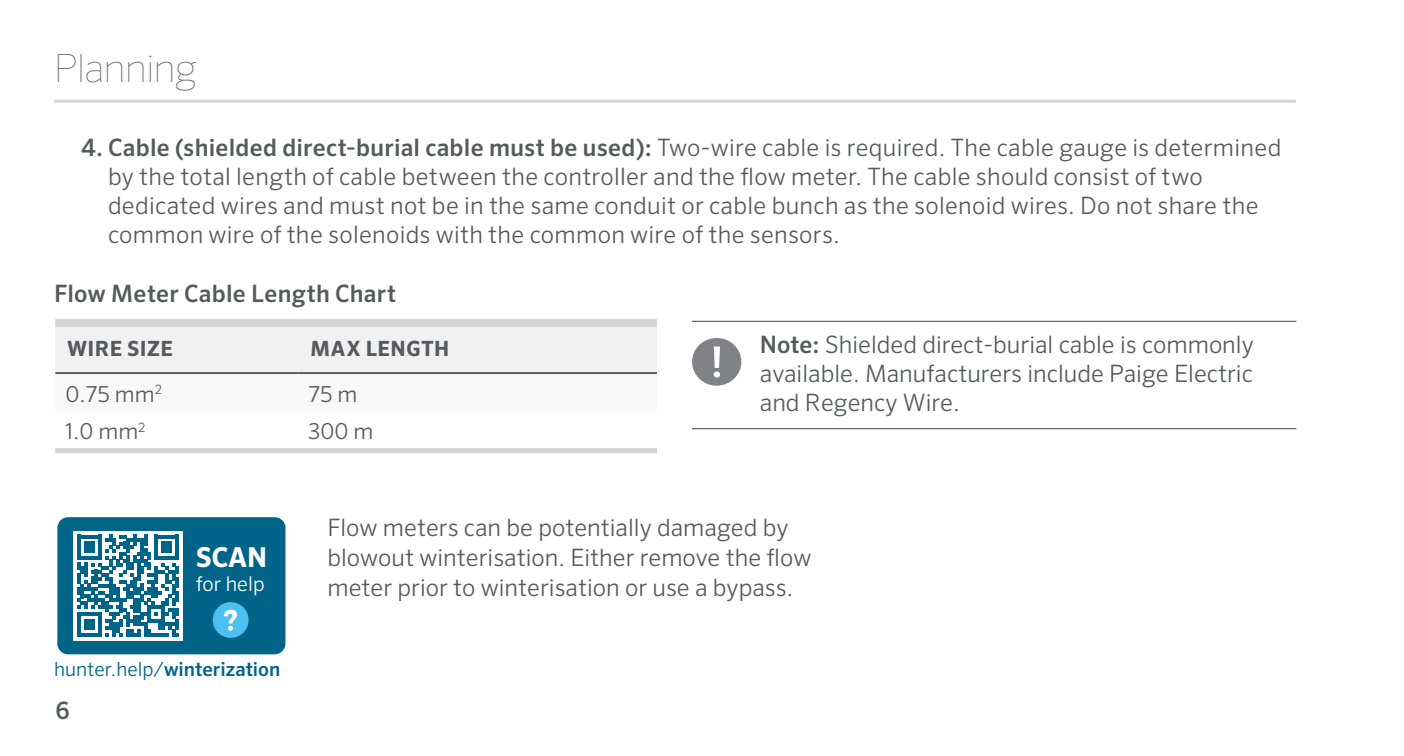
<style>
.page{position:relative;width:1404px;height:756px;background:#fff}
.page>*{position:absolute;margin:0;border:0;box-sizing:border-box;transform-origin:0 0}
.t1{font:100 39px "Sero Pro";letter-spacing:-.01em;color:#696a6d}
.t2{font:700 27.3px "Sero Pro";color:#fff}
.t3{font:300 24px/28.8px "Sero Pro";letter-spacing:.005em;color:#58595b}
.t4{font:500 24px "Sero Pro";letter-spacing:.01em;color:#58595b}
.t5{font:300 21.9px "Sero Pro";color:#58595b}
.t6{font:700 21px "Sero Pro";letter-spacing:.025em;color:#58595b}
.t7{font:300 20.4px "Sero Pro";color:#fff}
.t8{font:500 19.5px "Sero Pro";color:#006488}
.s1{font-weight:500}
.s2{font-weight:300}
</style>
<div class="page">
<hr style="left:54px;top:100px;width:1242px;height:3px;background:#d1d3d4">
<hr style="left:692px;top:321px;width:68px;height:1px;background:#414042">
<hr style="left:760px;top:321px;width:536px;height:1px;background:#414042">
<hr style="left:692px;top:428px;width:68px;height:1px;background:#414042">
<hr style="left:760px;top:428px;width:536px;height:1px;background:#414042">
<div style="left:692px;top:338px;width:49px;height:48px;background:#808285;border-radius:50%"></div>
<svg style="left:714px;top:347px;width:6px;height:31px"></svg>
<div style="left:55px;top:327px;width:602px;height:45px;background:#f1f1f2"></div>
<div style="left:55px;top:319px;width:243px;height:8px;background:#d1d3d4"></div>
<div style="left:298px;top:319px;width:359px;height:8px;background:#d1d3d4"></div>
<hr style="left:55px;top:372px;width:243px;height:2px;background:#58595b">
<hr style="left:298px;top:372px;width:359px;height:2px;background:#58595b">
<div style="left:55px;top:448px;width:243px;height:5px;background:#d1d3d4"></div>
<div style="left:298px;top:448px;width:359px;height:5px;background:#d1d3d4"></div>
<div style="left:57px;top:517px;width:228px;height:137px;background:#006488;border-radius:11px"></div>
<div style="left:213px;top:602px;width:36px;height:36px;background:#4cc0ef;border-radius:50%"></div>
<svg style="left:224px;top:610px;width:13px;height:21px"></svg>
<div style="left:73px;top:531px;width:110px;height:109px;background:#fff"></div>
<svg style="left:77px;top:535px;width:102px;height:102px"></svg>
<h1 class="t1" style="left:54px;top:45px;width:144px">Planning</h1>
<p class="t3" style="left:108px;top:133px;width:1175px;text-indent:-27px"><span class="s1">4. Cable (shielded direct-burial cable must be used):</span> Two-wire cable is required. The cable gauge is determined by the total length of cable between the controller and the flow meter. The cable should consist of two dedicated wires and must not be in the same conduit or cable bunch as the solenoid wires. Do not share the common wire of the solenoids with the common wire of the sensors.</p>
<p class="t4" style="left:54px;top:279px;width:343px">Flow Meter Cable Length Chart</p>
<p class="t6" style="left:67px;top:336px;width:107px">WIRE SIZE</p>
<p class="t6" style="left:310px;top:336px;width:141px">MAX LENGTH</p>
<p class="t5" style="left:65px;top:381px;width:98px">0.75 mm<sup>2</sup></p>
<p class="t5" style="left:308px;top:381px;width:51px">75 m</p>
<p class="t5" style="left:65px;top:418px;width:82px">1.0 mm<sup>2</sup></p>
<p class="t5" style="left:308px;top:418px;width:67px">300 m</p>
<p class="t3" style="left:760px;top:330px;width:495px;text-align:justify"><span class="s1">Note:</span> Shielded direct-burial cable is commonly available. Manufacturers include Paige Electric and Regency Wire.</p>
<p class="t2" style="left:196px;top:541px;width:73px">SCAN</p>
<p class="t7" style="left:196px;top:572px;width:70px">for help</p>
<p class="t8" style="left:54px;top:657px;width:228px"><span class="s2">hunter.help/</span>winterization</p>
<p class="t4" style="left:56px;top:696px;width:16px">6</p>
<p class="t3" style="left:328px;top:512px;width:485px;line-height:30px">Flow meters can be potentially damaged by blowout winterisation. Either remove the flow meter prior to winterisation or use a bypass.</p>
</div>
